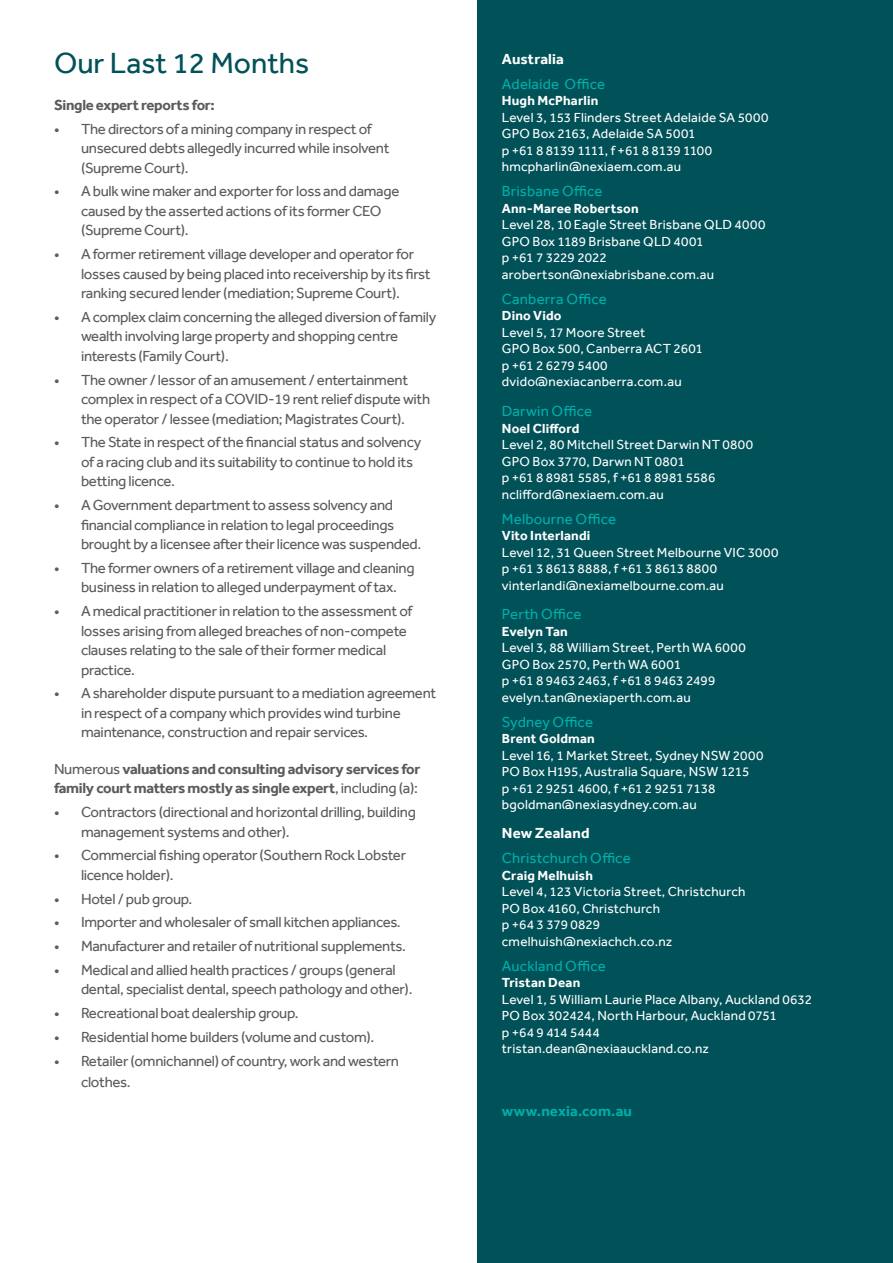
<style>
.page{position:relative;width:893px;height:1263px;background:#fff}
.page>*{position:absolute;margin:0;border:0;box-sizing:border-box;transform-origin:0 0}
.t1{font:30px "Effra";color:#005158}
.t2{font:15px/19.5px "Effra";letter-spacing:-.02em;color:#5b5a5d}
.t3{font:700 15px/19.5px "Effra";letter-spacing:-.02em;color:#5b5a5d}
.t4{font:15px "Effra";letter-spacing:.01em;color:#00aeaa}
.t5{font:700 15px "Effra";letter-spacing:.01em;color:#fff}
.t6{font:700 15px "Effra";letter-spacing:.01em;color:#00aeaa}
.t7{font:13.5px/16.5px "Effra";letter-spacing:.015em;color:#fff}
.t8{font:13.5px "Effra";letter-spacing:-.02em;color:#fff}
.t9{font:13.5px "Effra";letter-spacing:-.005em;color:#fff}
.s1{font-weight:400}
.s2{font-weight:700}
</style>
<div class="page">
<div style="left:478px;top:0;width:415px;height:1263px;background:#005158"></div>
<p class="t1" style="left:54px;top:46px;width:257px">Our Last 12 Months</p>
<p class="t3" style="left:54px;top:95px;width:162px">Single expert reports for:</p>
<p class="t2" style="left:81px;top:119px;width:310px;text-indent:-27px">• The directors of a mining company in respect of unsecured debts allegedly incurred while insolvent (Supreme Court).</p>
<p class="t2" style="left:81px;top:181px;width:320px;text-indent:-27px">• A bulk wine maker and exporter for loss and damage caused by the asserted actions of its former CEO (Supreme Court).</p>
<p class="t2" style="left:81px;top:244px;width:351px;text-indent:-27px">• A former retirement village developer and operator for losses caused by being placed into receivership by its first ranking secured lender (mediation; Supreme Court).</p>
<p class="t2" style="left:81px;top:307px;width:357px;text-indent:-27px">• A complex claim concerning the alleged diversion of family wealth involving large property and shopping centre interests (Family Court).</p>
<p class="t2" style="left:81px;top:370px;width:351px;text-indent:-27px">• The owner / lessor of an amusement / entertainment complex in respect of a COVID-19 rent relief dispute with the operator / lessee (mediation; Magistrates Court).</p>
<p class="t2" style="left:81px;top:432px;width:342px;text-indent:-27px">• The State in respect of the financial status and solvency of a racing club and its suitability to continue to hold its betting licence.</p>
<p class="t2" style="left:81px;top:495px;width:342px;text-indent:-27px">• A Government department to assess solvency and financial compliance in relation to legal proceedings brought by a licensee after their licence was suspended.</p>
<p class="t2" style="left:81px;top:558px;width:335px;text-indent:-27px">• The former owners of a retirement village and cleaning business in relation to alleged underpayment of tax.</p>
<p class="t2" style="left:81px;top:601px;width:333px;text-indent:-27px">• A medical practitioner in relation to the assessment of losses arising from alleged breaches of non-compete clauses relating to the sale of their former medical practice.</p>
<p class="t2" style="left:81px;top:683px;width:357px;text-indent:-27px">• A shareholder dispute pursuant to a mediation agreement in respect of a company which provides wind turbine maintenance, construction and repair services.</p>
<p class="t3" style="left:54px;top:759px;width:368px"><span class="s1">Numerous</span> valuations and consulting advisory services for family court matters mostly as single expert<span class="s1">, including (a):</span></p>
<p class="t2" style="left:81px;top:802px;width:336px;text-indent:-27px">• Contractors (directional and horizontal drilling, building management systems and other).</p>
<p class="t2" style="left:81px;top:845px;width:327px;text-indent:-27px">• Commercial fishing operator (Southern Rock Lobster licence holder).</p>
<p class="t2" style="left:54px;top:889px;width:140px">• Hotel / pub group.</p>
<p class="t2" style="left:54px;top:912px;width:348px">• Importer and wholesaler of small kitchen appliances.</p>
<p class="t2" style="left:54px;top:936px;width:353px">• Manufacturer and retailer of nutritional supplements.</p>
<p class="t2" style="left:81px;top:960px;width:333px;text-indent:-27px">• Medical and allied health practices / groups (general dental, specialist dental, speech pathology and other).</p>
<p class="t2" style="left:54px;top:1003px;width:246px">• Recreational boat dealership group.</p>
<p class="t2" style="left:54px;top:1027px;width:322px">• Residential home builders (volume and custom).</p>
<p class="t2" style="left:81px;top:1050px;width:320px;line-height:21.6px;text-indent:-27px">• Retailer (omnichannel) of country, work and western clothes.</p>
<p class="t5" style="left:502px;top:50px;width:64px">Australia</p>
<p class="t4" style="left:502px;top:75px;width:105px">Adelaide Office</p>
<p class="t7" style="left:502px;top:93px;width:268px"><span class="s2">Hugh McPharlin<br></span>Level 3, 153 Flinders Street Adelaide SA 5000</p>
<p class="t7" style="left:502px;top:126px;width:195px">GPO Box 2163, Adelaide SA 5001</p>
<p class="t8" style="left:502px;top:143px;width:212px">p +61 8 8139 1111, f +61 8 8139 1100</p>
<p class="t7" style="left:502px;top:159px;width:181px">hmcpharlin@nexiaem.com.au</p>
<p class="t4" style="left:502px;top:183px;width:102px">Brisbane Office</p>
<p class="t7" style="left:502px;top:200px;width:265px"><span class="s2">Ann-Maree Robertson<br></span>Level 28, 10 Eagle Street Brisbane QLD 4000<br>GPO Box 1189 Brisbane QLD 4001</p>
<p class="t7" style="left:502px;top:250px;width:214px">p +61 7 3229 2022 arobertson@nexiabrisbane.com.au</p>
<p class="t4" style="left:502px;top:290px;width:106px">Canberra Office</p>
<p class="t7" style="left:502px;top:308px;width:145px"><span class="s2">Dino Vido<br></span>Level 5, 17 Moore Street</p>
<p class="t7" style="left:502px;top:341px;width:203px">GPO Box 500, Canberra ACT 2601</p>
<p class="t7" style="left:502px;top:357px;width:107px">p +61 2 6279 5400</p>
<p class="t7" style="left:502px;top:374px;width:181px">dvido@nexiacanberra.com.au</p>
<p class="t4" style="left:502px;top:402px;width:92px">Darwin Office</p>
<p class="t7" style="left:502px;top:420px;width:253px"><span class="s2">Noel Clifford<br></span>Level 2, 80 Mitchell Street Darwin NT 0800</p>
<p class="t7" style="left:502px;top:453px;width:184px">GPO Box 3770, Darwn NT 0801</p>
<p class="t7" style="left:502px;top:469px;width:215px">p +61 8 8981 5585, f +61 8 8981 5586 nclifford@nexiaem.com.au</p>
<p class="t4" style="left:502px;top:510px;width:116px">Melbourne Office</p>
<p class="t7" style="left:502px;top:527px;width:278px"><span class="s2">Vito Interlandi<br></span>Level 12, 31 Queen Street Melbourne VIC 3000</p>
<p class="t7" style="left:502px;top:560px;width:224px">p +61 3 8613 8888, f +61 3 8613 8800 vinterlandi@nexiamelbourne.com.au</p>
<p class="t4" style="left:502px;top:605px;width:81px">Perth Office</p>
<p class="t7" style="left:502px;top:623px;width:245px"><span class="s2">Evelyn Tan<br></span>Level 3, 88 William Street, Perth WA 6000</p>
<p class="t7" style="left:502px;top:656px;width:181px">GPO Box 2570, Perth WA 6001</p>
<p class="t7" style="left:502px;top:672px;width:215px">p +61 8 9463 2463, f +61 8 9463 2499</p>
<p class="t7" style="left:502px;top:689px;width:190px">evelyn.tan@nexiaperth.com.au</p>
<p class="t4" style="left:502px;top:713px;width:93px">Sydney Office</p>
<p class="t7" style="left:502px;top:730px;width:263px"><span class="s2">Brent Goldman<br></span>Level 16, 1 Market Street, Sydney NSW 2000</p>
<p class="t7" style="left:502px;top:763px;width:249px">PO Box H195, Australia Square, NSW 1215</p>
<p class="t9" style="left:502px;top:780px;width:215px">p +61 2 9251 4600, f +61 2 9251 7138</p>
<p class="t7" style="left:502px;top:796px;width:196px">bgoldman@nexiasydney.com.au</p>
<p class="t5" style="left:502px;top:824px;width:89px">New Zealand</p>
<p class="t4" style="left:502px;top:849px;width:130px">Christchurch Office</p>
<p class="t7" style="left:502px;top:867px;width:245px"><span class="s2">Craig Melhuish<br></span>Level 4, 123 Victoria Street, Christchurch</p>
<p class="t7" style="left:502px;top:900px;width:160px">PO Box 4160, Christchurch</p>
<p class="t7" style="left:502px;top:916px;width:100px">p +64 3 379 0829</p>
<p class="t7" style="left:502px;top:933px;width:172px">cmelhuish@nexiachch.co.nz</p>
<p class="t4" style="left:502px;top:957px;width:105px">Auckland Office</p>
<p class="t7" style="left:502px;top:974px;width:312px"><span class="s2">Tristan Dean<br></span>Level 1, 5 William Laurie Place Albany, Auckland 0632</p>
<p class="t7" style="left:502px;top:1007px;width:276px">PO Box 302424, North Harbour, Auckland 0751</p>
<p class="t7" style="left:502px;top:1024px;width:99px">p +64 9 414 5444</p>
<p class="t7" style="left:502px;top:1040px;width:208px">tristan.dean@nexiaauckland.co.nz</p>
<p class="t6" style="left:502px;top:1101px;width:132px">www.nexia.com.au</p>
</div>
